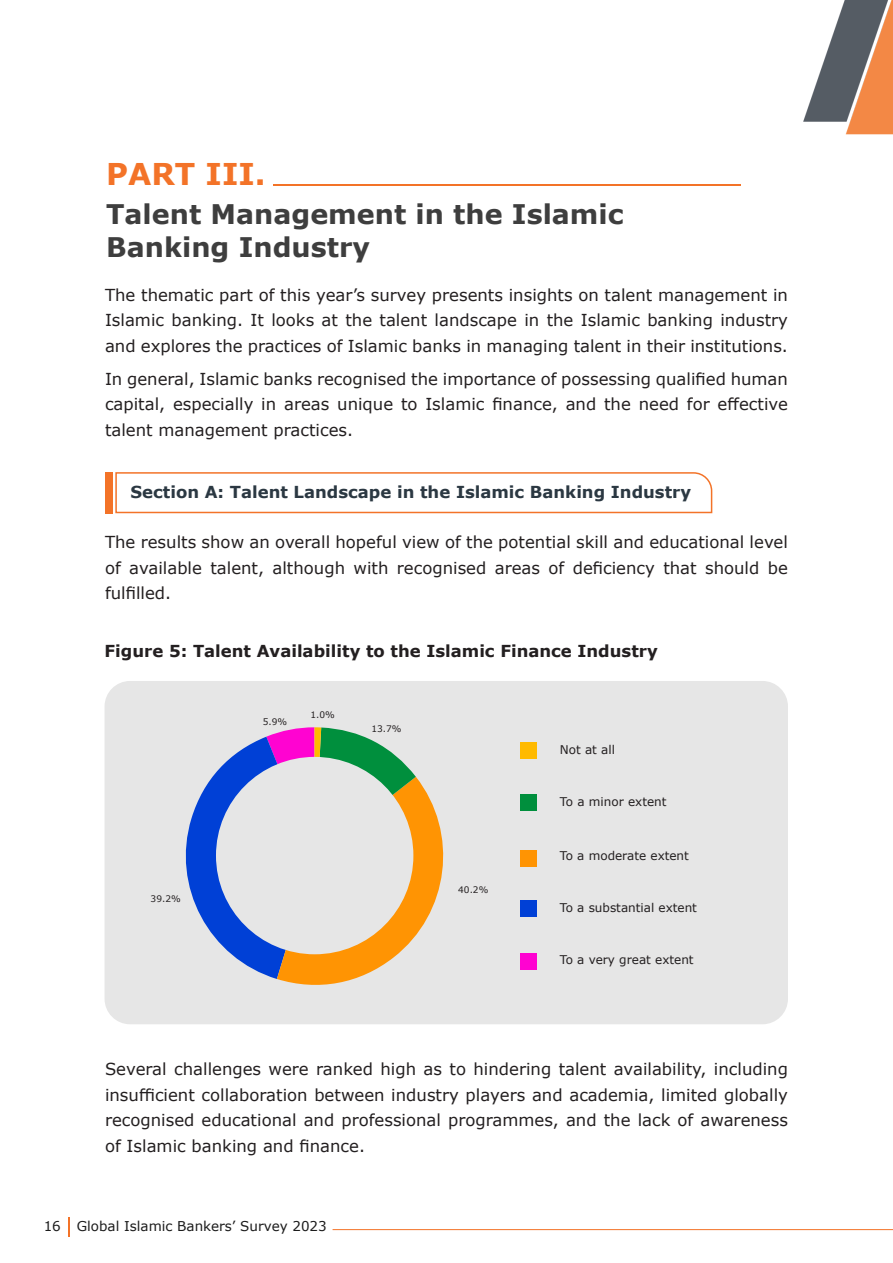
<style>
.page{position:relative;width:893px;height:1263px;background:#fff}
.page>*{position:absolute;margin:0;border:0;box-sizing:border-box;transform-origin:0 0}
.t1{font:700 30px "Verdana";color:#f37328}
.t2{font:700 27px/32.4px "Verdana";color:#3e3e3e}
.t3{font:16.5px/25.5px "Verdana";color:#231f20;text-align:justify}
.t4{font:700 16.5px "Verdana";color:#231f20}
.t5{font:700 16.5px "Verdana";color:#2b3842}
.t6{font:13.5px "Verdana";color:#1c1c1c}
.t7{font:12px "Verdana";color:#231f20}
.t8{font:9px "Verdana";color:#231f20}
</style>
<div class="page">
<hr style="left:333px;top:1229px;width:560px;height:1px;background:#f37328">
<svg style="left:68px;top:1217px;width:1px;height:19px"></svg>
<img style="left:803px;top:0;width:90px;height:135px">
<div style="left:105px;top:681px;width:683px;height:343px;background:#e6e6e6;border-radius:26px"></div>
<hr style="left:273px;top:184px;width:468px;height:2px;background:#f37328">
<svg style="left:185px;top:727px;width:259px;height:258px"></svg>
<div style="left:216px;top:757px;width:197px;height:197px;background:#e6e6e6;border-radius:50%"></div>
<div style="left:520px;top:743px;width:17px;height:16px;background:#ffba00"></div>
<div style="left:520px;top:794px;width:17px;height:17px;background:#008f3d"></div>
<div style="left:520px;top:850px;width:17px;height:16px;background:#ff9403"></div>
<div style="left:520px;top:900px;width:17px;height:16px;background:#0040d6"></div>
<div style="left:520px;top:953px;width:17px;height:16px;background:#ff03d1"></div>
<div style="left:105px;top:472px;width:7px;height:41px;background:#f37328"></div>
<svg style="left:115px;top:472px;width:598px;height:42px"></svg>
<p class="t1" style="left:106px;top:153px;width:161px">PART III.</p>
<p class="t2" style="left:106px;top:198px;width:519px">Talent Management in the Islamic<br>Banking Industry</p>
<p class="t3" style="left:105px;top:282px;width:684px">The thematic part of this year’s survey presents insights on talent management in Islamic banking. It looks at the talent landscape in the Islamic banking industry and explores the practices of Islamic banks in managing talent in their institutions.</p>
<p class="t3" style="left:105px;top:366px;width:684px">In general, Islamic banks recognised the importance of possessing qualified human capital, especially in areas unique to Islamic finance, and the need for effective talent management practices.</p>
<p class="t5" style="left:130px;top:480px;width:562px">Section A: Talent Landscape in the Islamic Banking Industry</p>
<p class="t3" style="left:105px;top:529px;width:684px">The results show an overall hopeful view of the potential skill and educational level of available talent, although with recognised areas of deficiency that should be fulfilled.</p>
<p class="t4" style="left:105px;top:640px;width:555px">Figure 5: Talent Availability to the Islamic Finance Industry</p>
<p class="t8" style="left:151px;top:892px;width:32px">39.2%</p>
<p class="t8" style="left:263px;top:716px;width:26px">5.9%</p>
<p class="t8" style="left:310px;top:708px;width:26px">1.0%</p>
<p class="t8" style="left:371px;top:722px;width:32px">13.7%</p>
<p class="t8" style="left:458px;top:883px;width:32px">40.2%</p>
<p class="t7" style="left:560px;top:742px;width:57px">Not at all</p>
<p class="t7" style="left:560px;top:794px;width:108px">To a minor extent</p>
<p class="t7" style="left:560px;top:847px;width:131px">To a moderate extent</p>
<p class="t7" style="left:560px;top:899px;width:139px">To a substantial extent</p>
<p class="t7" style="left:560px;top:951px;width:136px">To a very great extent</p>
<p class="t3" style="left:105px;top:1056px;width:684px">Several challenges were ranked high as to hindering talent availability, including insufficient collaboration between industry players and academia, limited globally recognised educational and professional programmes, and the lack of awareness of Islamic banking and finance.</p>
<p class="t6" style="left:44px;top:1217px;width:285px">16 Global Islamic Bankers’ Survey 2023</p>
</div>
